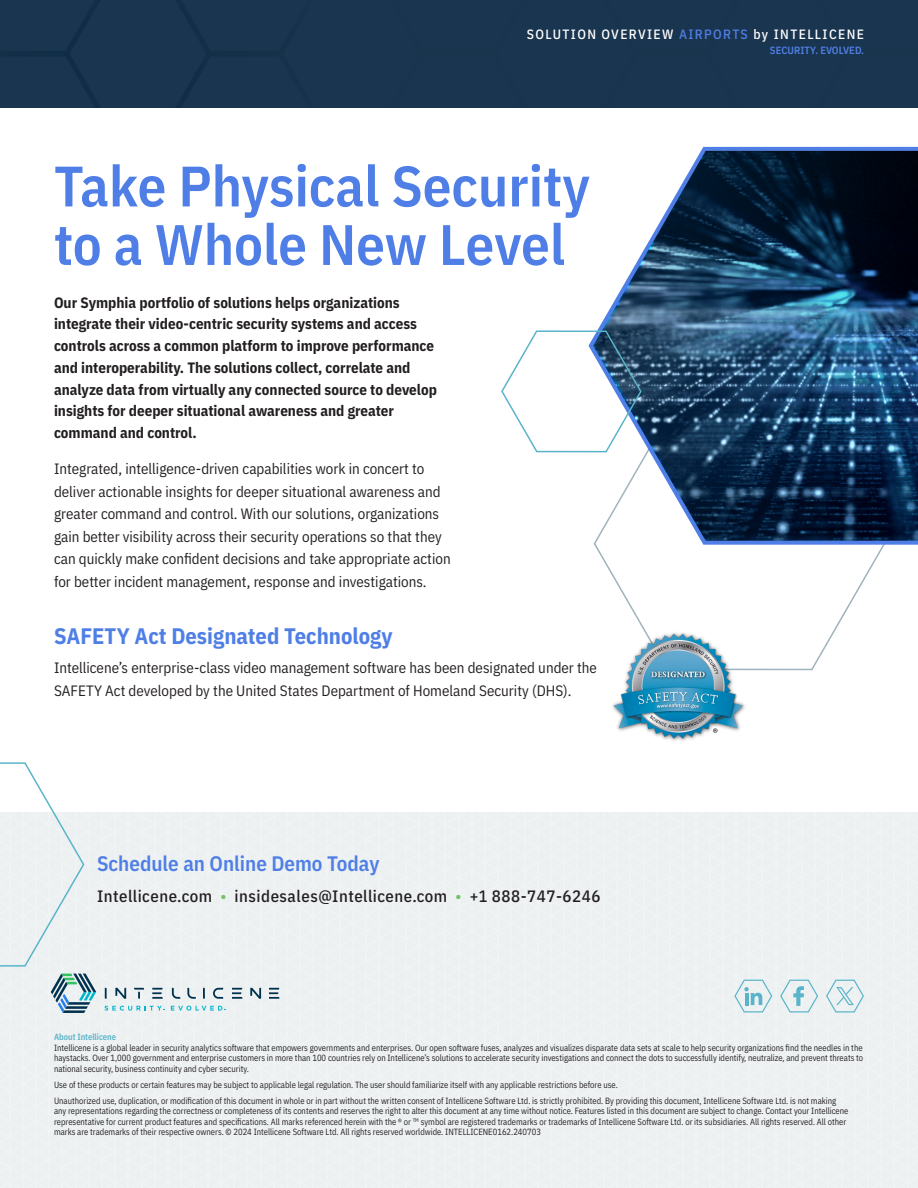
<style>
.page{position:relative;width:918px;height:1188px;background:#fff}
.page>*{position:absolute;margin:0;border:0;box-sizing:border-box;transform-origin:0 0}
.t1{font:600 57px/58.5px "IBM Plex Sans Cond";color:#4f7fe6}
.Subs{font:700 22.5px "IBM Plex Sans Cond";color:#4f7fe6}
.t2{font:600 21px "IBM Plex Sans Cond";color:#4f7fe6}
.t3{font:500 16.5px "IBM Plex Sans Cond";letter-spacing:.03em;color:#231f20}
.Body{font:15px/22.5px "IBM Plex Sans Cond";color:#231f20}
.Lead_In{font:700 15px/21.8px "IBM Plex Sans Cond";color:#231f20}
.t4{font:500 13.5px "IBM Plex Sans Cond";letter-spacing:.1em;color:#fff}
.t5{font:600 10.5px "IBM Plex Sans Cond";color:#4f7fe6}
.t6{font:9px/10.5px "IBM Plex Sans Cond";color:#231f20;text-align:justify;scale:.95 1}
.t7{font:600 9px "IBM Plex Sans Cond";color:#59b4c9;scale:.95 1}
.s1{color:#4f7fe6}
.s2{color:#75c168}
</style>
<div class="page">
<div style="left:0;top:0;width:918px;height:108px;background:#1a354f"></div>
<svg style="left:595px;top:547px;width:288px;height:124px"></svg>
<div style="left:890px;top:812px;width:27px;height:376px;background:#ecf0f1"></div>
<div style="left:864px;top:812px;width:26px;height:376px;background:#ecf0f1"></div>
<div style="left:838px;top:812px;width:26px;height:376px;background:#ecf0f1"></div>
<div style="left:811px;top:812px;width:27px;height:376px;background:#ecf0f1"></div>
<div style="left:785px;top:812px;width:26px;height:376px;background:#ecf0f1"></div>
<div style="left:758px;top:812px;width:27px;height:376px;background:#ecf0f1"></div>
<div style="left:732px;top:812px;width:26px;height:376px;background:#ecf0f1"></div>
<div style="left:706px;top:812px;width:26px;height:376px;background:#ecf0f1"></div>
<div style="left:679px;top:812px;width:27px;height:376px;background:#ecf0f1"></div>
<div style="left:653px;top:812px;width:26px;height:376px;background:#ecf0f1"></div>
<div style="left:0;top:812px;width:653px;height:376px;background:#ecf0f1"></div>
<div style="left:0;top:812px;width:626px;height:362px;background:#ecf0f1"></div>
<div style="left:0;top:812px;width:600px;height:347px;background:#ecf0f1"></div>
<div style="left:0;top:812px;width:574px;height:331px;background:#ecf0f1"></div>
<div style="left:0;top:812px;width:547px;height:316px;background:#ecf0f1"></div>
<div style="left:0;top:812px;width:521px;height:301px;background:#ecf0f1"></div>
<div style="left:0;top:812px;width:494px;height:286px;background:#ecf0f1"></div>
<div style="left:0;top:812px;width:468px;height:270px;background:#ecf0f1"></div>
<div style="left:0;top:812px;width:441px;height:255px;background:#ecf0f1"></div>
<div style="left:0;top:812px;width:415px;height:240px;background:#ecf0f1"></div>
<div style="left:0;top:812px;width:389px;height:225px;background:#ecf0f1"></div>
<div style="left:0;top:812px;width:362px;height:209px;background:#ecf0f1"></div>
<div style="left:0;top:812px;width:336px;height:194px;background:#ecf0f1"></div>
<div style="left:0;top:812px;width:309px;height:179px;background:#ecf0f1"></div>
<div style="left:0;top:812px;width:283px;height:164px;background:#ecf0f1"></div>
<svg style="left:0;top:762px;width:257px;height:205px"></svg>
<svg style="left:734px;top:979px;width:39px;height:34px"></svg>
<svg style="left:780px;top:979px;width:39px;height:34px"></svg>
<svg style="left:105px;top:988px;width:174px;height:11px"></svg>
<svg style="left:51px;top:974px;width:45px;height:39px;background:#91b3bd"></svg>
<svg style="left:104px;top:1006px;width:61px;height:5px"></svg>
<svg style="left:171px;top:1006px;width:55px;height:5px"></svg>
<svg style="left:825px;top:979px;width:40px;height:34px"></svg>
<svg style="left:593px;top:146px;width:325px;height:401px"></svg>
<svg style="left:596px;top:151px;width:322px;height:389px;background:#37546f"></svg>
<svg style="left:501px;top:330px;width:142px;height:123px"></svg>
<img style="left:607px;top:616px;width:142px;height:125px">
<h3 class="t4" style="left:527px;top:23px;width:339px">SOLUTION OVERVIEW <span class="s1">AIRPORTS</span> by INTELLICENE</h3>
<p class="t5" style="left:770px;top:42px;width:96px">SECURITY. EVOLVED.</p>
<p class="t1" style="left:54px;top:152px;width:537px">Take Physical Security to a Whole New Level</p>
<p class="Lead_In" style="left:54px;top:290px;width:384px">Our Symphia portfolio of solutions helps organizations integrate their video-centric security systems and access controls across a common platform to improve performance and interoperability. The solutions collect, correlate and analyze data from virtually any connected source to develop insights for deeper situational awareness and greater command and control.</p>
<p class="Body" style="left:54px;top:456px;width:398px">Integrated, intelligence-driven capabilities work in concert to deliver actionable insights for deeper situational awareness and greater command and control. With our solutions, organizations gain better visibility across their security operations so that they can quickly make confident decisions and take appropriate action for better incident management, response and investigations.</p>
<p class="Subs" style="left:54px;top:618px;width:340px">SAFETY Act Designated Technology</p>
<p class="Body" style="left:54px;top:656px;width:545px">Intellicene’s enterprise-class video management software has been designated under the<br>SAFETY Act developed by the United States Department of Homeland Security (DHS).</p>
<p class="t2" style="left:97px;top:847px;width:284px">Schedule an Online Demo Today</p>
<p class="t3" style="left:97px;top:883px;width:505px">Intellicene.com <span class="s2">•</span> insidesales@Intellicene.com <span class="s2">•</span> +1 888-747-6246</p>
<p class="t7" style="left:54px;top:1030px;width:67px">About Intellicene</p>
<p class="t6" style="left:54px;top:1042px;width:853px">Intellicene is a global leader in security analytics software that empowers governments and enterprises. Our open software fuses, analyzes and visualizes disparate data sets at scale to help security organizations find the needles in the haystacks. Over 1,000 government and enterprise customers in more than 100 countries rely on Intellicene’s solutions to accelerate security investigations and connect the dots to successfully identify, neutralize, and prevent threats to national security, business continuity and cyber security.</p>
<p class="t6" style="left:54px;top:1079px;width:595px">Use of these products or certain features may be subject to applicable legal regulation. The user should familiarize itself with any applicable restrictions before use.</p>
<p class="t6" style="left:54px;top:1094px;width:838px;text-align:left">Unauthorized use, duplication, or modification of this document in whole or in part without the written consent of Intellicene Software Ltd. is strictly prohibited. By providing this document, Intellicene Software Ltd. is not making any representations regarding the correctness or completeness of its contents and reserves the right to alter this document at any time without notice. Features listed in this document are subject to change. Contact your Intellicene representative for current product features and specifications. All marks referenced herein with the ® or <sup>TM</sup> symbol are registered trademarks or trademarks of Intellicene Software Ltd. or its subsidiaries. All rights reserved. All other marks are trademarks of their respective owners. © 2024 Intellicene Software Ltd. All rights reserved worldwide. INTELLICENE0162.240703</p>
</div>
